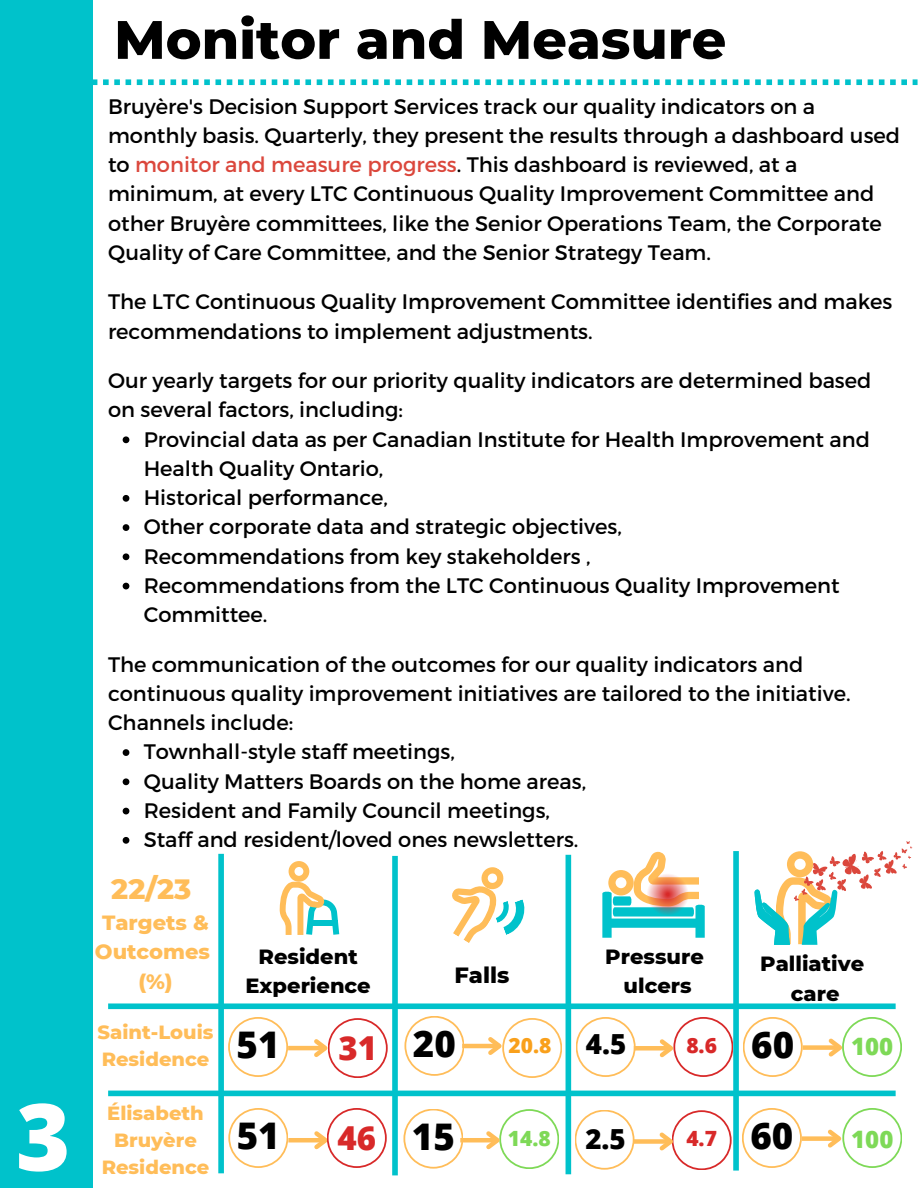
<style>
.page{position:relative;width:918px;height:1188px;background:#00c2cb}
.page>*{position:absolute;margin:0;border:0;box-sizing:border-box;transform-origin:0 0}
.t1{font:800 93px "Open Sans";color:#fff}
.t2{font:800 54px "Montserrat";color:#000}
.t3{font:800 36.75px "Open Sans";color:#000}
.t4{font:800 33px "Open Sans";color:#d82929}
.t5{font:800 28.5px "Montserrat";color:#ffbd59}
.t6{font:800 27.75px "Open Sans";color:#000}
.t7{font:800 24px "Open Sans";color:#7ed957}
.t8{font:800 22.5px "Montserrat";color:#000}
.t9{font:21px/29.2px "Montserrat";color:#000}
.t10{font:800 21px "Montserrat";color:#000}
.t11{font:800 21px/29.2px "Montserrat";color:#ffbd59;text-align:center}
.t12{font:800 21px "Open Sans";color:#d82929}
.t13{font:800 21px "Open Sans";color:#f9a01b}
.t14{font:800 21px "Open Sans";color:#7ed957}
.t15{font:800 19.5px/27px "Montserrat";color:#ffbd59}
.s1{color:#db473c}
</style>
<div class="page">
<div style="left:93px;top:0;width:825px;height:1188px;background:#fff"></div>
<svg style="left:93px;top:79px;width:825px;height:6px"></svg>
<svg style="left:123px;top:436px;width:6px;height:7px"></svg>
<svg style="left:123px;top:495px;width:6px;height:7px"></svg>
<svg style="left:123px;top:524px;width:6px;height:7px"></svg>
<svg style="left:123px;top:553px;width:6px;height:7px"></svg>
<svg style="left:123px;top:583px;width:6px;height:6px"></svg>
<svg style="left:123px;top:749px;width:6px;height:7px"></svg>
<svg style="left:123px;top:778px;width:6px;height:7px"></svg>
<svg style="left:123px;top:808px;width:6px;height:6px"></svg>
<svg style="left:123px;top:837px;width:6px;height:7px"></svg>
<div style="left:108px;top:1003px;width:788px;height:6px;background:#00c2cb"></div>
<div style="left:218px;top:854px;width:6px;height:319px;background:#00c2cb"></div>
<div style="left:108px;top:1091px;width:788px;height:5px;background:#00c2cb"></div>
<svg style="left:228px;top:1017px;width:60px;height:60px"></svg>
<svg style="left:404px;top:1016px;width:60px;height:60px"></svg>
<svg style="left:743px;top:1017px;width:60px;height:60px"></svg>
<svg style="left:228px;top:1108px;width:60px;height:60px"></svg>
<svg style="left:403px;top:1109px;width:60px;height:60px"></svg>
<svg style="left:575px;top:1110px;width:59px;height:60px"></svg>
<svg style="left:742px;top:1108px;width:60px;height:60px"></svg>
<svg style="left:280px;top:861px;width:59px;height:74px"></svg>
<div style="left:308px;top:920px;width:30px;height:6px;background:#00c2cb"></div>
<svg style="left:452px;top:867px;width:73px;height:76px"></svg>
<svg style="left:602px;top:851px;width:103px;height:87px"></svg>
<svg style="left:644px;top:871px;width:46px;height:46px;background:#d1a48a"></svg>
<svg style="left:754px;top:841px;width:159px;height:104px"></svg>
<svg style="left:576px;top:1017px;width:60px;height:60px"></svg>
<div style="left:802px;top:1136px;width:37px;height:5px;background:#ffbd59"></div>
<svg style="left:824px;top:1108px;width:78px;height:60px"></svg>
<hr style="left:288px;top:1046px;width:37px;height:4px;background:#ffbd59">
<hr style="left:462px;top:1044px;width:37px;height:4px;background:#ffbd59">
<div style="left:634px;top:1046px;width:37px;height:5px;background:#ffbd59"></div>
<hr style="left:288px;top:1138px;width:37px;height:4px;background:#ffbd59">
<div style="left:392px;top:856px;width:6px;height:319px;background:#00c2cb"></div>
<div style="left:566px;top:855px;width:5px;height:319px;background:#00c2cb"></div>
<div style="left:733px;top:851px;width:6px;height:320px;background:#00c2cb"></div>
<hr style="left:460px;top:1138px;width:37px;height:4px;background:#ffbd59">
<svg style="left:482px;top:1109px;width:77px;height:60px"></svg>
<svg style="left:484px;top:1018px;width:78px;height:60px"></svg>
<svg style="left:656px;top:1017px;width:77px;height:60px"></svg>
<div style="left:634px;top:1139px;width:37px;height:5px;background:#ffbd59"></div>
<svg style="left:656px;top:1110px;width:76px;height:60px"></svg>
<svg style="left:310px;top:1018px;width:78px;height:60px"></svg>
<svg style="left:310px;top:1108px;width:77px;height:60px"></svg>
<div style="left:803px;top:1045px;width:37px;height:5px;background:#ffbd59"></div>
<svg style="left:825px;top:1017px;width:77px;height:60px"></svg>
<p class="t1" style="left:16px;top:1071px;width:56px">3</p>
<p class="t2" style="left:114px;top:7px;width:614px">Monitor and Measure</p>
<p class="t9" style="left:108px;top:90px;width:794px">Bruyère's Decision Support Services track our quality indicators on a monthly basis. Quarterly, they present the results through a dashboard used to <span class="s1">monitor and measure progress</span>. This dashboard is reviewed, at a minimum, at every LTC Continuous Quality Improvement Committee and other Bruyère committees, like the Senior Operations Team, the Corporate Quality of Care Committee, and the Senior Strategy Team.</p>
<p class="t9" style="left:108px;top:286px;width:786px">The LTC Continuous Quality Improvement Committee identifies and makes recommendations to implement adjustments.</p>
<p class="t9" style="left:108px;top:365px;width:765px">Our yearly targets for our priority quality indicators are determined based on several factors, including:</p>
<p class="t9" style="left:144px;top:423px;width:728px">Provincial data as per Canadian Institute for Health Improvement and<br>Health Quality Ontario,</p>
<p class="t9" style="left:144px;top:482px;width:246px">Historical performance,</p>
<p class="t9" style="left:144px;top:511px;width:480px">Other corporate data and strategic objectives,</p>
<p class="t9" style="left:144px;top:540px;width:448px">Recommendations from key stakeholders ,</p>
<p class="t9" style="left:144px;top:570px;width:697px">Recommendations from the LTC Continuous Quality Improvement<br>Committee.</p>
<p class="t9" style="left:108px;top:648px;width:744px">The communication of the outcomes for our quality indicators and continuous quality improvement initiatives are tailored to the initiative.<br>Channels include:</p>
<p class="t9" style="left:144px;top:736px;width:313px">Townhall-style staff meetings,</p>
<p class="t9" style="left:144px;top:765px;width:444px">Quality Matters Boards on the home areas,</p>
<p class="t9" style="left:144px;top:795px;width:408px">Resident and Family Council meetings,</p>
<p class="t9" style="left:144px;top:824px;width:436px">Staff and resident/loved ones newsletters.</p>
<p class="t5" style="left:111px;top:871px;width:82px">22/23</p>
<p class="t11" style="left:95px;top:908px;width:117px">Targets &amp;<br>Outcomes</p>
<p class="t11" style="left:138px;top:967px;width:36px">(%)</p>
<p class="t10" style="left:259px;top:944px;width:101px">Resident</p>
<p class="t10" style="left:246px;top:973px;width:127px">Experience</p>
<p class="t8" style="left:454px;top:961px;width:56px">Falls</p>
<p class="t10" style="left:605px;top:944px;width:100px">Pressure</p>
<p class="t10" style="left:624px;top:973px;width:70px">ulcers</p>
<p class="t10" style="left:760px;top:951px;width:105px">Palliative</p>
<p class="t10" style="left:791px;top:980px;width:50px">care</p>
<p class="t15" style="left:98px;top:1019px;width:117px">Saint-Louis<br>Residence</p>
<p class="t15" style="left:102px;top:1100px;width:109px;text-align:center">Élisabeth<br>Bruyère<br>Residence</p>
<p class="t3" style="left:237px;top:1019px;width:44px">51</p>
<p class="t3" style="left:413px;top:1018px;width:44px">20</p>
<p class="t3" style="left:751px;top:1019px;width:44px">60</p>
<p class="t6" style="left:586px;top:1025px;width:42px">4.5</p>
<p class="t7" style="left:851px;top:1029px;width:44px">100</p>
<p class="t4" style="left:338px;top:1025px;width:40px">31</p>
<p class="t13" style="left:509px;top:1030px;width:44px">20.8</p>
<p class="t12" style="left:686px;top:1030px;width:32px">8.6</p>
<p class="t3" style="left:237px;top:1110px;width:44px">51</p>
<p class="t3" style="left:412px;top:1111px;width:44px">15</p>
<p class="t6" style="left:585px;top:1120px;width:42px">2.5</p>
<p class="t3" style="left:750px;top:1110px;width:44px">60</p>
<p class="t4" style="left:337px;top:1115px;width:40px">46</p>
<p class="t14" style="left:508px;top:1123px;width:44px">14.8</p>
<p class="t12" style="left:686px;top:1124px;width:32px">4.7</p>
<p class="t7" style="left:851px;top:1122px;width:44px">100</p>
</div>
